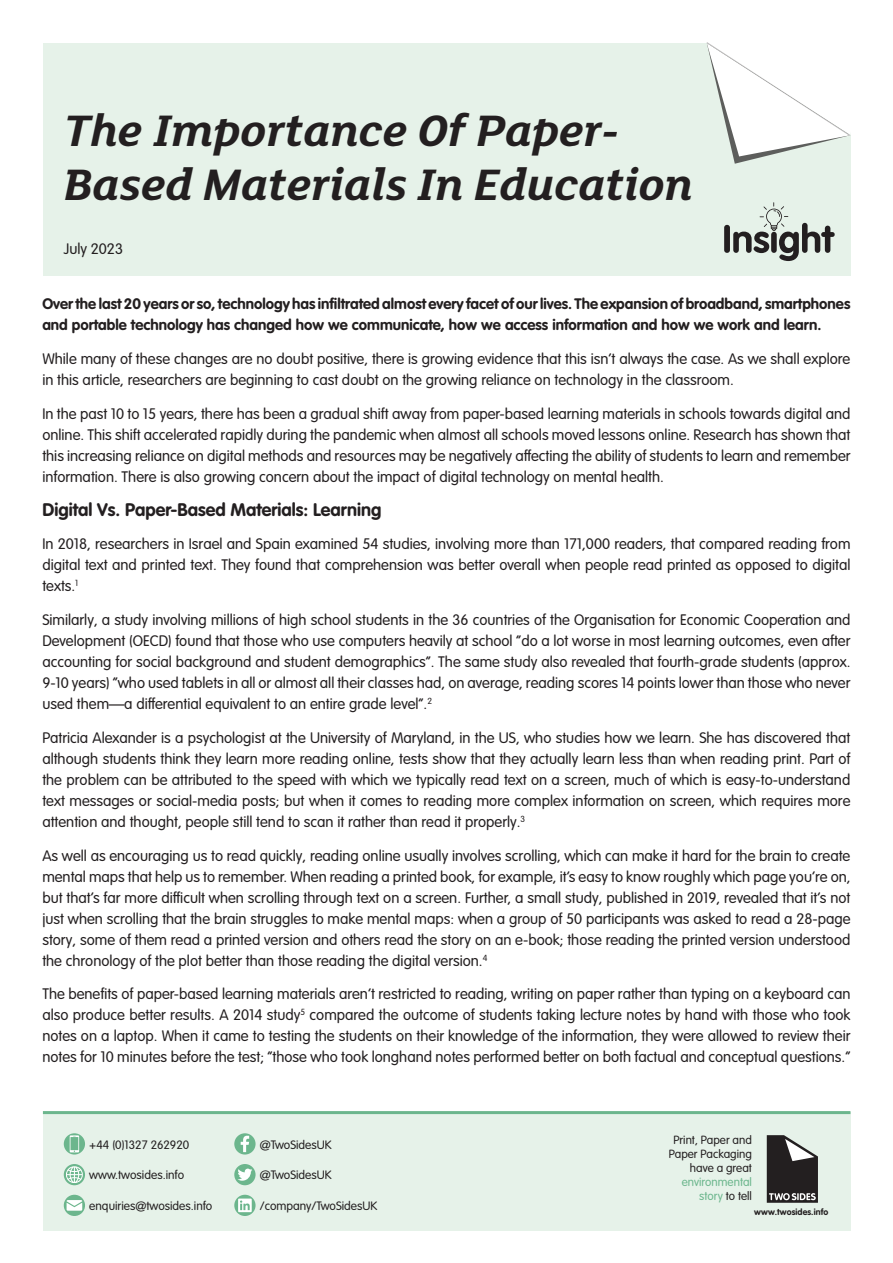
<style>
.page{position:relative;width:893px;height:1263px;background:#fff}
.page>*{position:absolute;margin:0;border:0;box-sizing:border-box;transform-origin:0 0}
.End_Notes{font:italic 700 48px/54px "FS Lola";color:#231f20}
.Main_body{font:700 18px "VAG Rounded LT Pro";color:#231f20}
.Main_body-2{font:300 15px/21px "VAG Rounded LT Pro";color:#231f20;text-align:justify}
.Main_body-3{font:700 15px/21px "VAG Rounded LT Pro";color:#231f20}
.End_Notes-2{font:300 15px "VAG Rounded LT Pro";color:#231f20}
.t1{font:300 12px "VAG Rounded LT Pro";color:#231f20}
.t2{font:300 11.7px/14.1px "VAG Rounded LT Pro";color:#231f20;text-align:right}
.t3{font:300 11.7px/14.1px "VAG Rounded LT Pro";color:#6cb68d;text-align:right}
.t4{font:700 8.7px "VAG Rounded LT Pro";letter-spacing:.01em;color:#231f20}
.s1{color:#231f20}
</style>
<div class="page">
<div style="left:43px;top:1112px;width:807px;height:119px;background:#e6f2e9"></div>
<hr style="left:43px;top:1111px;width:807px;height:3px;background:#6cb68d">
<div style="left:43px;top:43px;width:807px;height:232px;background:#e6f2e9"></div>
<svg style="left:706px;top:42px;width:145px;height:122px"></svg>
<svg style="left:64px;top:1133px;width:21px;height:21px"></svg>
<svg style="left:70px;top:1135px;width:9px;height:17px"></svg>
<div style="left:234px;top:1133px;width:22px;height:21px;background:#6cb68d;border-radius:50%"></div>
<svg style="left:241px;top:1136px;width:8px;height:16px"></svg>
<div style="left:64px;top:1164px;width:21px;height:21px;background:#6cb68d;border-radius:50%"></div>
<svg style="left:66px;top:1166px;width:17px;height:17px"></svg>
<div style="left:234px;top:1164px;width:22px;height:21px;background:#6cb68d;border-radius:50%"></div>
<svg style="left:238px;top:1168px;width:14px;height:13px"></svg>
<div style="left:64px;top:1195px;width:21px;height:21px;background:#6cb68d;border-radius:50%"></div>
<svg style="left:67px;top:1200px;width:15px;height:11px"></svg>
<svg style="left:234px;top:1195px;width:22px;height:21px"></svg>
<svg style="left:238px;top:1198px;width:14px;height:14px"></svg>
<svg style="left:767px;top:1135px;width:51px;height:68px;background:#535151"></svg>
<div style="left:724px;top:225px;width:6px;height:28px;background:#231f20;border-radius:3px"></div>
<svg style="left:733px;top:202px;width:102px;height:59px"></svg>
<p class="End_Notes" style="left:64px;top:104px;width:631px">The Importance Of Paper-<br>Based Materials In Education</p>
<p class="End_Notes-2" style="left:64px;top:240px;width:61px">July 2023</p>
<p class="Main_body-3" style="left:42px;top:294px;width:810px">Over the last 20 years or so, technology has infiltrated almost every facet of our lives. The expansion of broadband, smartphones and portable technology has changed how we communicate, how we access information and how we work and learn.</p>
<p class="Main_body-2" style="left:42px;top:349px;width:809px">While many of these changes are no doubt positive, there is growing evidence that this isn’t always the case. As we shall explore in this article, researchers are beginning to cast doubt on the growing reliance on technology in the classroom.</p>
<p class="Main_body-2" style="left:42px;top:403px;width:810px">In the past 10 to 15 years, there has been a gradual shift away from paper-based learning materials in schools towards digital and online. This shift accelerated rapidly during the pandemic when almost all schools moved lessons online. Research has shown that this increasing reliance on digital methods and resources may be negatively affecting the ability of students to learn and remember information. There is also growing concern about the impact of digital technology on mental health.</p>
<p class="Main_body" style="left:42px;top:498px;width:341px">Digital Vs. Paper-Based Materials: Learning</p>
<p class="Main_body-2" style="left:42px;top:534px;width:810px">In 2018, researchers in Israel and Spain examined 54 studies, involving more than 171,000 readers, that compared reading from digital text and printed text. They found that comprehension was better overall when people read printed as opposed to digital texts.<sup>1</sup></p>
<p class="Main_body-2" style="left:42px;top:610px;width:810px">Similarly, a study involving millions of high school students in the 36 countries of the Organisation for Economic Cooperation and Development (OECD) found that those who use computers heavily at school “do a lot worse in most learning outcomes, even after accounting for social background and student demographics”. The same study also revealed that fourth-grade students (approx.<br>9-10 years) “who used tablets in all or almost all their classes had, on average, reading scores 14 points lower than those who never used them—a differential equivalent to an entire grade level”.<sup>2</sup></p>
<p class="Main_body-2" style="left:42px;top:727px;width:810px">Patricia Alexander is a psychologist at the University of Maryland, in the US, who studies how we learn. She has discovered that although students think they learn more reading online, tests show that they actually learn less than when reading print. Part of the problem can be attributed to the speed with which we typically read text on a screen, much of which is easy-to-understand text messages or social-media posts; but when it comes to reading more complex information on screen, which requires more attention and thought, people still tend to scan it rather than read it properly.<sup>3</sup></p>
<p class="Main_body-2" style="left:42px;top:845px;width:810px">As well as encouraging us to read quickly, reading online usually involves scrolling, which can make it hard for the brain to create mental maps that help us to remember. When reading a printed book, for example, it’s easy to know roughly which page you’re on, but that’s far more difficult when scrolling through text on a screen. Further, a small study, published in 2019, revealed that it’s not just when scrolling that the brain struggles to make mental maps: when a group of 50 participants was asked to read a 28-page story, some of them read a printed version and others read the story on an e-book; those reading the printed version understood the chronology of the plot better than those reading the digital version.<sup>4</sup></p>
<p class="Main_body-2" style="left:42px;top:984px;width:810px">The benefits of paper-based learning materials aren’t restricted to reading, writing on paper rather than typing on a keyboard can also produce better results. A 2014 study<sup>5</sup> compared the outcome of students taking lecture notes by hand with those who took notes on a laptop. When it came to testing the students on their knowledge of the information, they were allowed to review their notes for 10 minutes before the test; “those who took longhand notes performed better on both factual and conceptual questions.”</p>
<p class="t2" style="left:669px;top:1133px;width:85px">Print, Paper and<br>Paper Packaging have a great</p>
<p class="t3" style="left:682px;top:1175px;width:72px">environmental story <span class="s1">to tell</span></p>
<p class="t1" style="left:89px;top:1137px;width:101px">+44 (0)1327 262920</p>
<p class="t1" style="left:260px;top:1137px;width:73px">@TwoSidesUK</p>
<p class="t1" style="left:89px;top:1168px;width:96px">www.twosides.info</p>
<p class="t1" style="left:260px;top:1168px;width:73px">@TwoSidesUK</p>
<p class="t1" style="left:89px;top:1199px;width:125px">enquiries@twosides.info</p>
<p class="t1" style="left:260px;top:1199px;width:119px">/company/TwoSidesUK</p>
<p class="t4" style="left:754px;top:1207px;width:76px">www.twosides.info</p>
</div>
